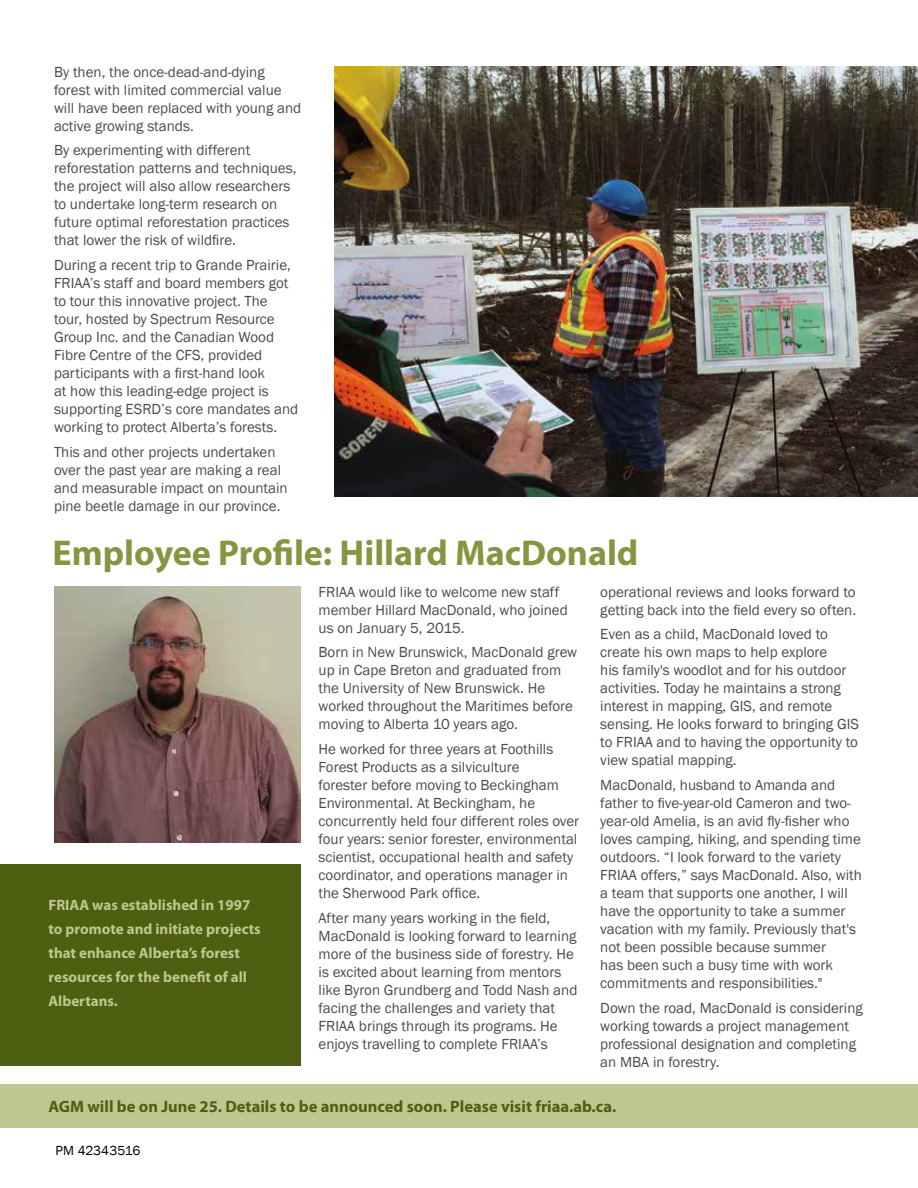
<style>
.page{position:relative;width:918px;height:1188px;background:#fff}
.page>*{position:absolute;margin:0;border:0;box-sizing:border-box;transform-origin:0 0}
.t1{font:700 36px "Myriad Pro";color:#859640}
.t2{font:700 16.5px "Myriad Pro";color:#4e5f11}
.t3{font:15px/18px "Franklin Gothic";color:#4a4b4b}
.t4{font:700 15px/24px "Myriad Pro";color:#bfc790}
.t5{font:13.5px "Franklin Gothic";color:#000}
</style>
<div class="page">
<div style="left:0;top:864px;width:301px;height:201px;background:#4e5f11"></div>
<img style="left:54px;top:586px;width:247px;height:257px">
<img style="left:335px;top:66px;width:583px;height:431px">
<div style="left:0;top:1084px;width:918px;height:43px;background:#bfc790"></div>
<p class="t3" style="left:54px;top:63px;width:249px">By then, the once-dead-and-dying forest with limited commercial value will have been replaced with young and active growing stands.</p>
<p class="t3" style="left:54px;top:142px;width:244px">By experimenting with different reforestation patterns and techniques, the project will also allow researchers to undertake long-term research on future optimal reforestation practices that lower the risk of wildfire.</p>
<p class="t3" style="left:54px;top:257px;width:246px">During a recent trip to Grande Prairie, FRIAA’s staff and board members got to tour this innovative project. The tour, hosted by Spectrum Resource Group Inc. and the Canadian Wood Fibre Centre of the CFS, provided participants with a first-hand look<br>at how this leading-edge project is supporting ESRD’s core mandates and working to protect Alberta’s forests.</p>
<p class="t3" style="left:54px;top:444px;width:235px">This and other projects undertaken over the past year are making a real and measurable impact on mountain pine beetle damage in our province.</p>
<h1 class="t1" style="left:52px;top:538px;width:587px">Employee Profile: Hillard MacDonald</h1>
<p class="t4" style="left:49px;top:894px;width:214px">FRIAA was established in 1997 to promote and initiate projects that enhance Alberta’s forest resources for the benefit of all<br>Albertans.</p>
<p class="t3" style="left:319px;top:583px;width:251px">FRIAA would like to welcome new staff member Hillard MacDonald, who joined us on January 5, 2015.</p>
<p class="t3" style="left:319px;top:644px;width:260px">Born in New Brunswick, MacDonald grew up in Cape Breton and graduated from the University of New Brunswick. He worked throughout the Maritimes before moving to Alberta 10 years ago.</p>
<p class="t3" style="left:319px;top:741px;width:262px">He worked for three years at Foothills Forest Products as a silviculture<br>forester before moving to Beckingham Environmental. At Beckingham, he concurrently held four different roles over four years: senior forester, environmental scientist, occupational health and safety coordinator, and operations manager in the Sherwood Park office.</p>
<p class="t3" style="left:319px;top:909px;width:260px">After many years working in the field, MacDonald is looking forward to learning more of the business side of forestry. He is excited about learning from mentors like Byron Grundberg and Todd Nash and facing the challenges and variety that FRIAA brings through its programs. He enjoys travelling to complete FRIAA’s</p>
<p class="t3" style="left:600px;top:583px;width:257px">operational reviews and looks forward to getting back into the field every so often.</p>
<p class="t3" style="left:600px;top:626px;width:260px">Even as a child, MacDonald loved to create his own maps to help explore<br>his family's woodlot and for his outdoor activities. Today he maintains a strong interest in mapping, GIS, and remote sensing. He looks forward to bringing GIS to FRIAA and to having the opportunity to view spatial mapping.</p>
<p class="t3" style="left:600px;top:777px;width:263px">MacDonald, husband to Amanda and father to five-year-old Cameron and two&shy;year-old Amelia, is an avid fly-fisher who loves camping, hiking, and spending time outdoors. “I look forward to the variety FRIAA offers,” says MacDonald. Also, with a team that supports one another, I will have the opportunity to take a summer vacation with my family. Previously that's not been possible because summer<br>has been such a busy time with work commitments and responsibilities."</p>
<p class="t3" style="left:600px;top:1000px;width:264px">Down the road, MacDonald is considering working towards a project management professional designation and completing an MBA in forestry.</p>
<p class="t2" style="left:49px;top:1100px;width:569px">AGM will be on June 25. Details to be announced soon. Please visit friaa.ab.ca.</p>
<p class="t5" style="left:56px;top:1142px;width:87px">PM 42343516</p>
</div>
